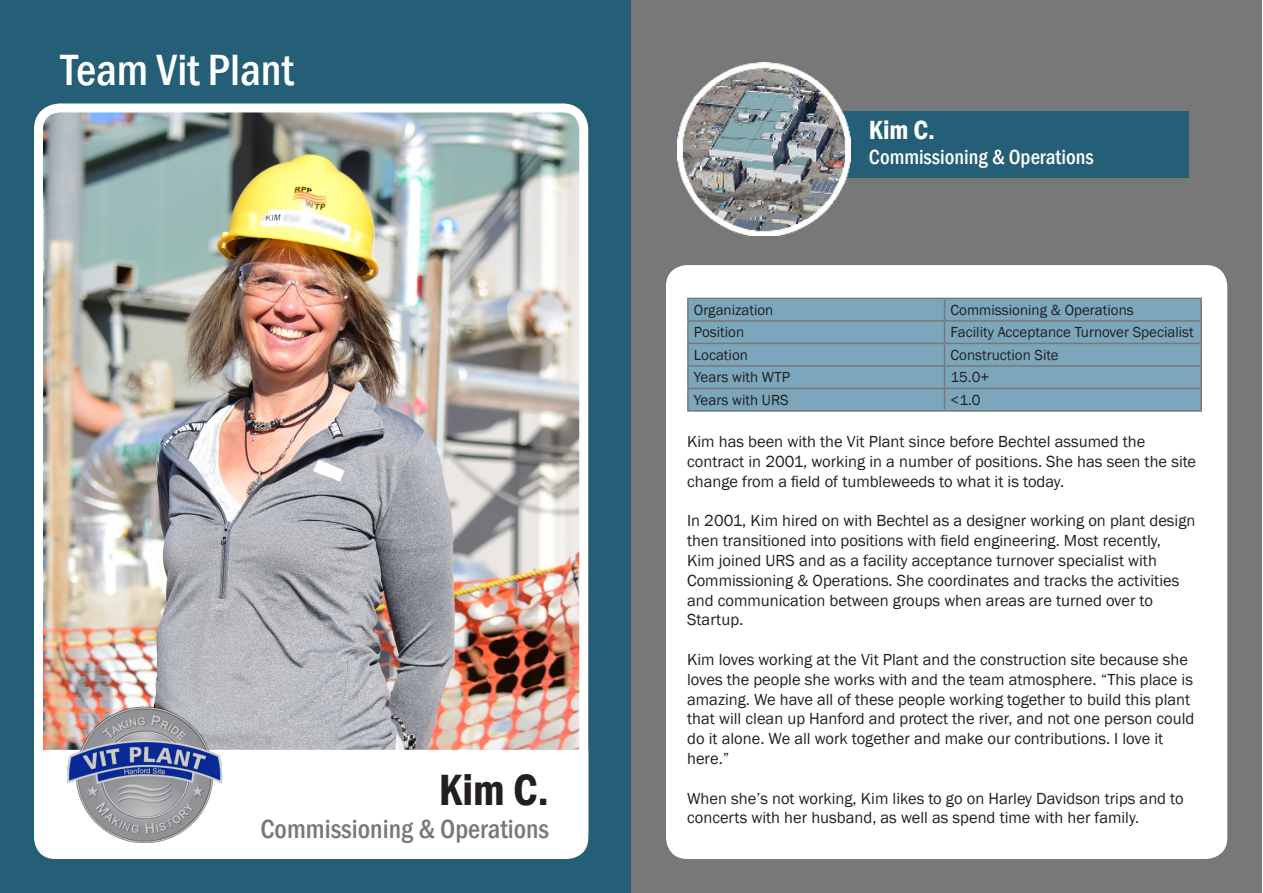
<style>
.page{position:relative;width:1263px;height:893px;background:#fff}
.page>*{position:absolute;margin:0;border:0;box-sizing:border-box;transform-origin:0 0}
.t1{font:500 condensed 45px "Franklin Gothic";color:#fff}
.t2{font:600 condensed 45px "Franklin Gothic";color:#231f20}
.t3{font:500 condensed 27px "Franklin Gothic";color:#787878}
.t4{font:600 condensed 27px "Franklin Gothic";color:#fff}
.t5{font:500 condensed 21px "Franklin Gothic";color:#fff}
.t6{font:16.5px/19.8px "Franklin Gothic";color:#231f20}
.t7{font:15px "Franklin Gothic";color:#231f20}
</style>
<div class="page">
<div style="left:1px;top:1px;width:630px;height:891px;background:#245f77"></div>
<img style="left:44px;top:113px;width:534px;height:637px">
<div style="left:34px;top:103px;width:554px;height:756px;border:9px solid #fff;border-radius:21px"></div>
<div style="left:631px;top:0;width:631px;height:893px;background:#787878"></div>
<div style="left:807px;top:111px;width:381px;height:67px;background:#245f77"></div>
<div style="left:34px;top:750px;width:554px;height:109px;background:#fff"></div>
<img style="left:61px;top:694px;width:164px;height:165px">
<div style="left:666px;top:265px;width:561px;height:594px;background:#fff;border-radius:21px"></div>
<div style="left:689px;top:299px;width:511px;height:111px;background:#7ba6bb"></div>
<hr style="left:687px;top:298px;width:257px;height:1px;background:#787878">
<hr style="left:687px;top:299px;width:2px;height:21px;background:#787878">
<hr style="left:944px;top:298px;width:258px;height:1px;background:#787878">
<hr style="left:1200px;top:299px;width:2px;height:21px;background:#787878">
<hr style="left:687px;top:320px;width:257px;height:2px;background:#787878">
<hr style="left:687px;top:322px;width:2px;height:21px;background:#787878">
<hr style="left:944px;top:320px;width:258px;height:2px;background:#787878">
<hr style="left:1200px;top:322px;width:2px;height:21px;background:#787878">
<hr style="left:687px;top:343px;width:257px;height:1px;background:#787878">
<hr style="left:687px;top:344px;width:2px;height:21px;background:#787878">
<hr style="left:944px;top:343px;width:258px;height:1px;background:#787878">
<hr style="left:1200px;top:344px;width:2px;height:21px;background:#787878">
<hr style="left:687px;top:365px;width:257px;height:2px;background:#787878">
<hr style="left:687px;top:367px;width:2px;height:21px;background:#787878">
<hr style="left:944px;top:365px;width:258px;height:2px;background:#787878">
<hr style="left:1200px;top:367px;width:2px;height:21px;background:#787878">
<hr style="left:687px;top:388px;width:257px;height:1px;background:#787878">
<hr style="left:687px;top:389px;width:2px;height:21px;background:#787878">
<hr style="left:944px;top:388px;width:258px;height:1px;background:#787878">
<svg style="left:944px;top:299px;width:1px;height:111px"></svg>
<hr style="left:1200px;top:389px;width:2px;height:21px;background:#787878">
<hr style="left:687px;top:410px;width:257px;height:2px;background:#787878">
<hr style="left:944px;top:410px;width:258px;height:2px;background:#787878">
<img style="left:677px;top:62px;width:174px;height:173px">
<p class="t1" style="left:61px;top:40px;width:234px">Team Vit Plant</p>
<p class="t2" style="left:439px;top:760px;width:112px">Kim C.</p>
<p class="t3" style="left:260px;top:811px;width:290px">Commissioning &amp; Operations</p>
<p class="t4" style="left:869px;top:112px;width:68px">Kim C.</p>
<p class="t5" style="left:869px;top:143px;width:226px">Commissioning &amp; Operations</p>
<p class="t7" style="left:694px;top:301px;width:81px">Organization</p>
<p class="t7" style="left:950px;top:301px;width:185px">Commissioning &amp; Operations</p>
<p class="t7" style="left:694px;top:323px;width:52px">Position</p>
<p class="t7" style="left:950px;top:323px;width:245px">Facility Acceptance Turnover Specialist</p>
<p class="t7" style="left:694px;top:346px;width:56px">Location</p>
<p class="t7" style="left:950px;top:346px;width:110px">Construction Site</p>
<p class="t7" style="left:694px;top:368px;width:98px">Years with WTP</p>
<p class="t7" style="left:950px;top:368px;width:40px">15.0+</p>
<p class="t7" style="left:694px;top:391px;width:96px">Years with URS</p>
<p class="t7" style="left:950px;top:391px;width:32px">&lt;1.0</p>
<p class="t6" style="left:687px;top:432px;width:510px">Kim has been with the Vit Plant since before Bechtel assumed the contract in 2001, working in a number of positions. She has seen the site change from a field of tumbleweeds to what it is today.</p>
<p class="t6" style="left:687px;top:511px;width:510px">In 2001, Kim hired on with Bechtel as a designer working on plant design then transitioned into positions with field engineering. Most recently,<br>Kim joined URS and as a facility acceptance turnover specialist with Commissioning &amp; Operations. She coordinates and tracks the activities and communication between groups when areas are turned over to Startup.</p>
<p class="t6" style="left:687px;top:650px;width:509px">Kim loves working at the Vit Plant and the construction site because she loves the people she works with and the team atmosphere. “This place is amazing. We have all of these people working together to build this plant that will clean up Hanford and protect the river, and not one person could do it alone. We all work together and make our contributions. I love it here.”</p>
<p class="t6" style="left:687px;top:788px;width:498px">When she’s not working, Kim likes to go on Harley Davidson trips and to concerts with her husband, as well as spend time with her family.</p>
</div>
